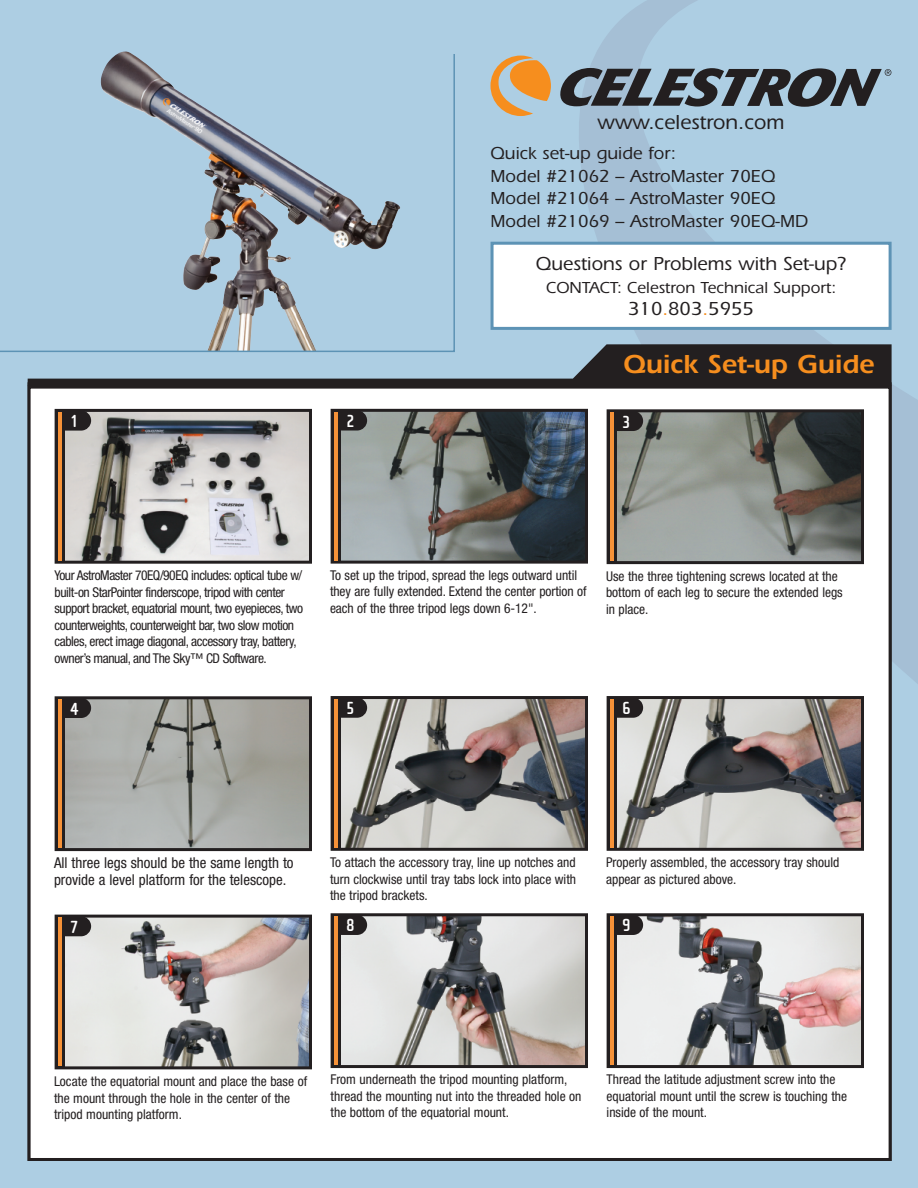
<style>
.page{position:relative;width:918px;height:1188px;background:#adcee3}
.page>*{position:absolute;margin:0;border:0;box-sizing:border-box;transform-origin:0 0}
.t1{font:600 27px "Itc Eras";color:#f68e1e}
.t2{font:500 21px "Itc Eras";color:#231f20}
.t3{font:500 19.5px "Itc Eras";color:#231f20}
.t4{font:500 18px/22.5px "Itc Eras";color:#231f20}
.t5{font:700 18px "Cholla Sans";color:#fff}
.t6{font:500 16.5px "Itc Eras";color:#231f20}
.t7{font:condensed 15px/16.5px "Helvetica Neue";color:#231f20}
.t8{font:condensed 13.5px/16.5px "Helvetica Neue";color:#231f20}
.t9{font:condensed 13.5px/16.5px "Helvetica Neue";letter-spacing:-.035em;color:#231f20}
.s1{color:#f68e1e}
</style>
<div class="page">
<svg style="left:514px;top:55px;width:404px;height:629px"></svg>
<svg style="left:595px;top:0;width:323px;height:633px"></svg>
<svg style="left:28px;top:344px;width:864px;height:42px"></svg>
<div style="left:29px;top:387px;width:861px;height:772px;background:#fff"></div>
<svg style="left:490px;top:56px;width:61px;height:60px"></svg>
<svg style="left:559px;top:68px;width:332px;height:39px"></svg>
<div style="left:492px;top:243px;width:398px;height:85px;background:#fff"></div>
<div style="left:491px;top:242px;width:401px;height:88px;border:3px solid #5d93b5"></div>
<svg style="left:0;top:52px;width:456px;height:301px"></svg>
<img style="left:65px;top:413px;width:243px;height:147px">
<div style="left:55px;top:409px;width:257px;height:155px;border:3px solid #231f20"></div>
<div style="left:56px;top:411px;width:35px;height:20px;background:#231f20;border-radius:10px"></div>
<svg style="left:56px;top:410px;width:9px;height:152px"></svg>
<hr style="left:58px;top:412px;width:3px;height:149px;background:#f69238">
<img style="left:341px;top:413px;width:243px;height:147px">
<div style="left:331px;top:409px;width:257px;height:155px;border:3px solid #231f20"></div>
<div style="left:332px;top:410px;width:35px;height:21px;background:#231f20;border-radius:10px"></div>
<svg style="left:332px;top:410px;width:9px;height:152px"></svg>
<hr style="left:334px;top:412px;width:3px;height:149px;background:#f69238">
<img style="left:617px;top:413px;width:243px;height:147px">
<div style="left:607px;top:409px;width:257px;height:155px;border:3px solid #231f20"></div>
<div style="left:608px;top:411px;width:35px;height:20px;background:#231f20;border-radius:10px"></div>
<svg style="left:608px;top:411px;width:9px;height:152px"></svg>
<hr style="left:610px;top:412px;width:3px;height:149px;background:#f69238">
<img style="left:65px;top:700px;width:243px;height:147px">
<div style="left:55px;top:696px;width:257px;height:155px;border:3px solid #231f20"></div>
<div style="left:56px;top:698px;width:35px;height:20px;background:#231f20;border-radius:10px"></div>
<svg style="left:56px;top:698px;width:9px;height:152px"></svg>
<hr style="left:58px;top:699px;width:3px;height:149px;background:#f69238">
<img style="left:65px;top:919px;width:243px;height:146px">
<div style="left:55px;top:915px;width:257px;height:154px;border:3px solid #231f20"></div>
<div style="left:56px;top:916px;width:35px;height:20px;background:#231f20;border-radius:10px"></div>
<svg style="left:56px;top:916px;width:9px;height:152px"></svg>
<hr style="left:58px;top:917px;width:3px;height:149px;background:#f69238">
<img style="left:341px;top:700px;width:243px;height:147px">
<div style="left:331px;top:696px;width:257px;height:155px;border:3px solid #231f20"></div>
<div style="left:332px;top:698px;width:35px;height:20px;background:#231f20;border-radius:10px"></div>
<svg style="left:332px;top:697px;width:9px;height:152px"></svg>
<hr style="left:334px;top:699px;width:3px;height:149px;background:#f69238">
<img style="left:617px;top:700px;width:243px;height:147px">
<div style="left:607px;top:696px;width:257px;height:155px;border:3px solid #231f20"></div>
<div style="left:608px;top:698px;width:35px;height:20px;background:#231f20;border-radius:10px"></div>
<svg style="left:608px;top:697px;width:9px;height:152px"></svg>
<hr style="left:610px;top:699px;width:3px;height:149px;background:#f69238">
<img style="left:341px;top:917px;width:243px;height:147px">
<div style="left:331px;top:913px;width:257px;height:155px;border:3px solid #231f20"></div>
<div style="left:332px;top:915px;width:35px;height:20px;background:#231f20;border-radius:10px"></div>
<svg style="left:332px;top:915px;width:9px;height:152px"></svg>
<hr style="left:334px;top:916px;width:3px;height:149px;background:#f69238">
<img style="left:617px;top:917px;width:243px;height:147px">
<div style="left:607px;top:913px;width:257px;height:155px;border:3px solid #231f20"></div>
<div style="left:608px;top:915px;width:35px;height:20px;background:#231f20;border-radius:10px"></div>
<svg style="left:608px;top:915px;width:9px;height:152px"></svg>
<hr style="left:610px;top:916px;width:3px;height:149px;background:#f69238">
<h2 class="t2" style="left:598px;top:115px;width:189px">www.celestron.com</h2>
<h3 class="t4" style="left:491px;top:144px;width:319px">Quick set-up guide for:<br>Model #21062 – AstroMaster 70EQ<br>Model #21064 – AstroMaster 90EQ<br>Model #21069 – AstroMaster 90EQ-MD</h3>
<h3 class="t3" style="left:536px;top:257px;width:312px">Questions or Problems with Set-up?</h3>
<p class="t6" style="left:546px;top:282px;width:292px">CONTACT: Celestron Technical Support:</p>
<h3 class="t3" style="left:628px;top:302px;width:127px">310<span class="s1">.</span>803<span class="s1">.</span>5955</h3>
<h1 class="t1" style="left:624px;top:355px;width:253px">Quick Set-up Guide</h1>
<h3 class="t5" style="left:70px;top:410px;width:10px">1</h3>
<h3 class="t5" style="left:346px;top:410px;width:10px">2</h3>
<h3 class="t5" style="left:622px;top:411px;width:10px">3</h3>
<p class="t9" style="left:55px;top:568px;width:250px">Your AstroMaster 70EQ/90EQ includes: optical tube w/ built-on StarPointer finderscope, tripod with center support bracket, equatorial mount, two eyepieces, two counterweights, counterweight bar, two slow motion cables, erect image diagonal, accessory tray, battery, owner’s manual, and The Sky™ CD Software.</p>
<h3 class="t5" style="left:70px;top:698px;width:10px">4</h3>
<p class="t8" style="left:330px;top:568px;width:258px">To set up the tripod, spread the legs outward until they are fully extended. Extend the center portion of each of the three tripod legs down 6-12".</p>
<p class="t8" style="left:606px;top:569px;width:238px">Use the three tightening screws located at the bottom of each leg to secure the extended legs in place.</p>
<h3 class="t5" style="left:346px;top:698px;width:10px">5</h3>
<h3 class="t5" style="left:622px;top:698px;width:10px">6</h3>
<p class="t7" style="left:54px;top:856px;width:241px">All three legs should be the same length to provide a level platform for the telescope.</p>
<h3 class="t5" style="left:70px;top:916px;width:10px">7</h3>
<p class="t8" style="left:330px;top:855px;width:248px;text-align:justify">To attach the accessory tray, line up notches and turn clockwise until tray tabs lock into place with the tripod brackets.</p>
<h3 class="t5" style="left:346px;top:915px;width:10px">8</h3>
<p class="t8" style="left:606px;top:855px;width:235px">Properly assembled, the accessory tray should appear as pictured above.</p>
<h3 class="t5" style="left:622px;top:915px;width:10px">9</h3>
<p class="t8" style="left:54px;top:1074px;width:255px">Locate the equatorial mount and place the base of the mount through the hole in the center of the tripod mounting platform.</p>
<p class="t8" style="left:331px;top:1073px;width:252px">From underneath the tripod mounting platform, thread the mounting nut into the threaded hole on the bottom of the equatorial mount.</p>
<p class="t8" style="left:607px;top:1073px;width:242px">Thread the latitude adjustment screw into the equatorial mount until the screw is touching the inside of the mount.</p>
</div>
